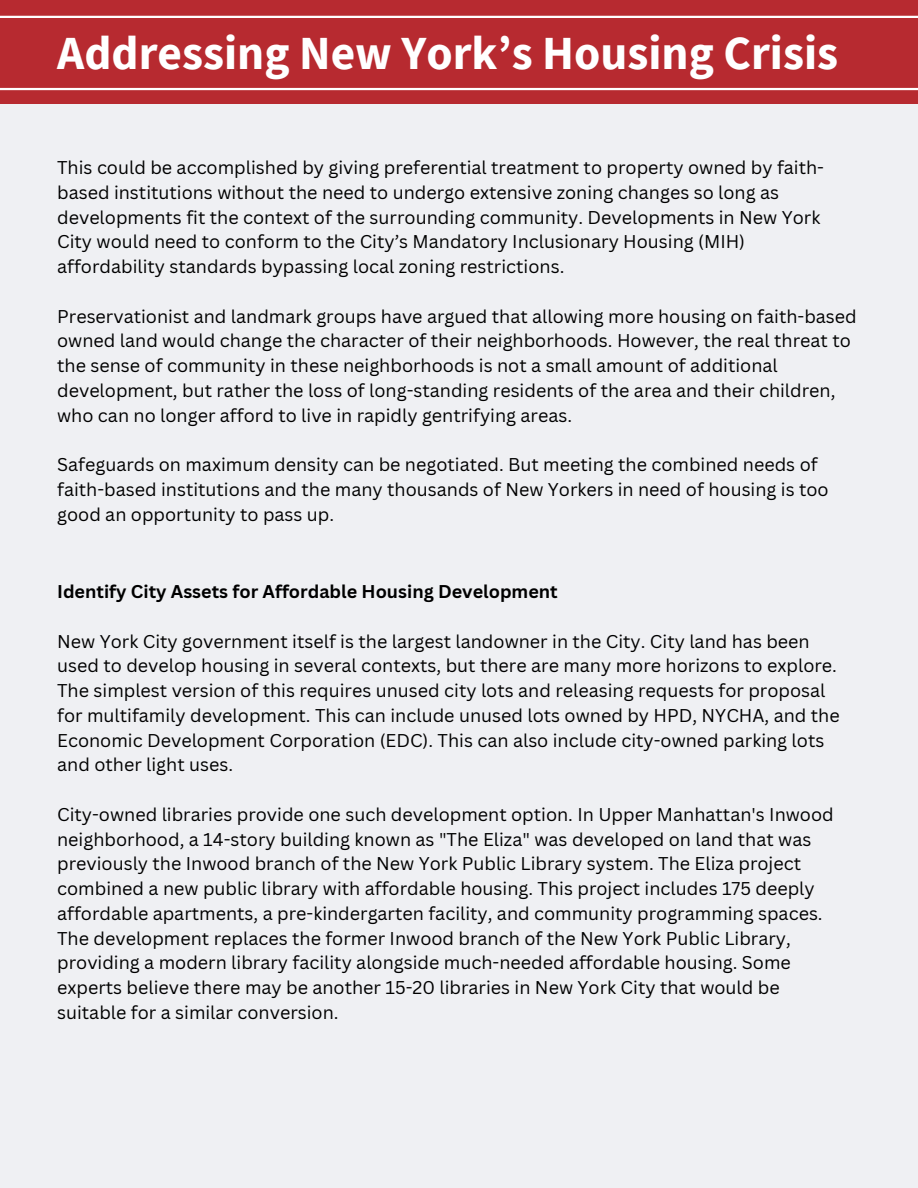
<style>
.page{position:relative;width:918px;height:1188px;background:#eff0f3}
.page>*{position:absolute;margin:0;border:0;box-sizing:border-box;transform-origin:0 0}
.t1{font:700 47.4px "Source Sans Pro";color:#fff}
.t2{font:18px/24.8px "Canva Sans";color:#000}
.t3{font:700 18px "Canva Sans";color:#000}
</style>
<div class="page">
<div style="left:0;top:0;width:918px;height:104px;background:#b72a30"></div>
<hr style="left:0;top:16px;width:918px;height:2px;background:#fff">
<hr style="left:0;top:88px;width:918px;height:2px;background:#fff">
<p class="t1" style="left:57px;top:23px;width:782px">Addressing New York’s Housing Crisis</p>
<h1 class="t2" style="left:57px;top:155px;width:768px">This could be accomplished by giving preferential treatment to property owned by faith&shy;based institutions without the need to undergo extensive zoning changes so long as developments fit the context of the surrounding community. Developments in New York City would need to conform to the City’s Mandatory Inclusionary Housing (MIH) affordability standards bypassing local zoning restrictions.</h1>
<p class="t2" style="left:57px;top:303px;width:801px">Preservationist and landmark groups have argued that allowing more housing on faith-based owned land would change the character of their neighborhoods. However, the real threat to the sense of community in these neighborhoods is not a small amount of additional development, but rather the loss of long-standing residents of the area and their children, who can no longer afford to live in rapidly gentrifying areas.</p>
<p class="t2" style="left:57px;top:452px;width:773px">Safeguards on maximum density can be negotiated. But meeting the combined needs of faith-based institutions and the many thousands of New Yorkers in need of housing is too good an opportunity to pass up.</p>
<p class="t3" style="left:57px;top:579px;width:502px">Identify City Assets for Affordable Housing Development</p>
<p class="t2" style="left:57px;top:628px;width:784px">New York City government itself is the largest landowner in the City. City land has been used to develop housing in several contexts, but there are many more horizons to explore.<br>The simplest version of this requires unused city lots and releasing requests for proposal for multifamily development. This can include unused lots owned by HPD, NYCHA, and the Economic Development Corporation (EDC). This can also include city-owned parking lots and other light uses.</p>
<h2 class="t2" style="left:57px;top:801px;width:778px">City-owned libraries provide one such development option. In Upper Manhattan's Inwood neighborhood, a 14-story building known as "The Eliza" was developed on land that was previously the Inwood branch of the New York Public Library system. The Eliza project combined a new public library with affordable housing. This project includes 175 deeply affordable apartments, a pre-kindergarten facility, and community programming spaces.<br>The development replaces the former Inwood branch of the New York Public Library, providing a modern library facility alongside much-needed affordable housing. Some experts believe there may be another 15-20 libraries in New York City that would be suitable for a similar conversion.</h2>
</div>
